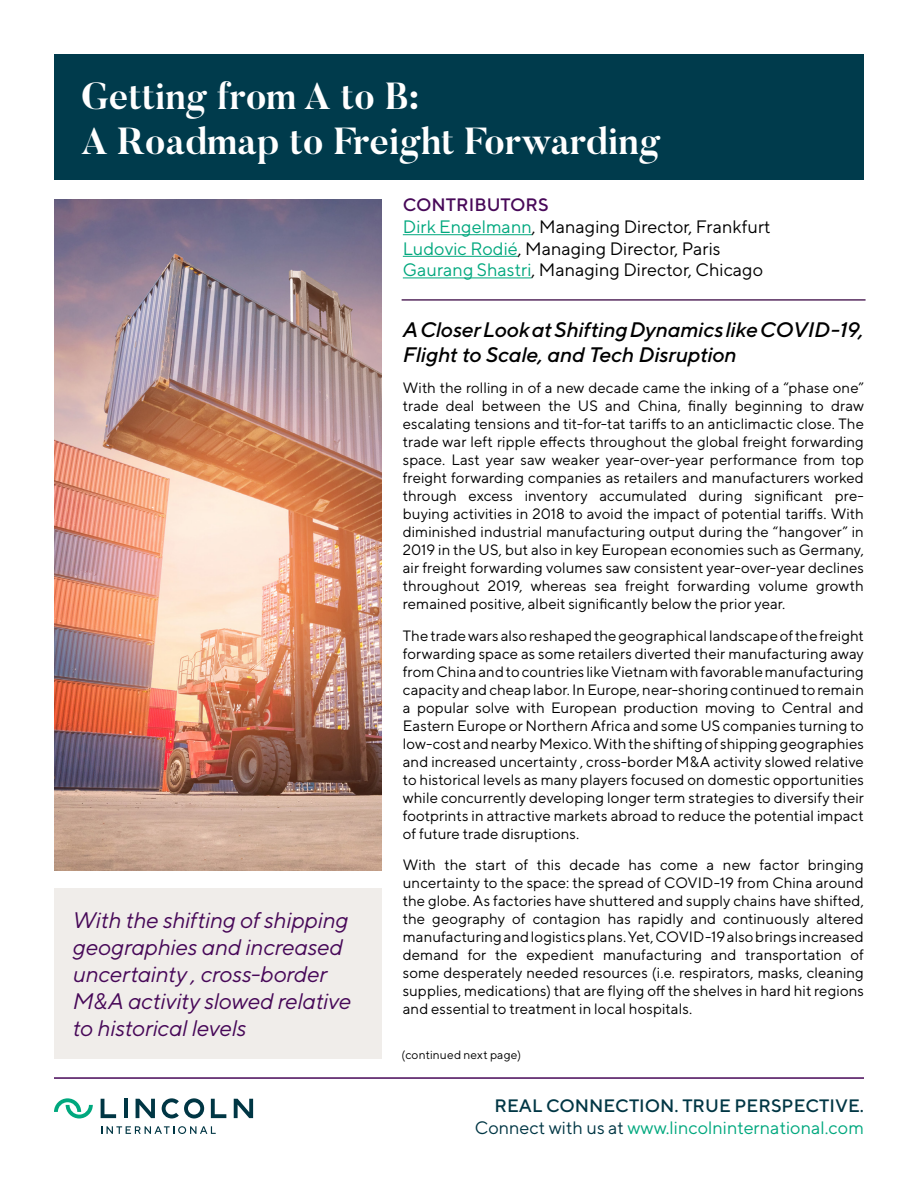
<style>
.page{position:relative;width:918px;height:1188px;background:#fff}
.page>*{position:absolute;margin:0;border:0;box-sizing:border-box;transform-origin:0 0}
.t1{font:700 37.5px/45px "Butler";color:#fff}
.t2{font:italic 22.5px/27px "TT Norms";letter-spacing:-.01em;color:#470858}
.t3{font:italic 500 21px/25.2px "TT Norms";letter-spacing:-.01em;color:#000}
.t4{font:18px/21.6px "TT Norms";color:#000}
.t5{font:500 18px/21.6px "TT Norms";color:#003644;text-align:right}
.t6{font:15px/18px "TT Norms";color:#000;text-align:justify}
.t7{font:12px "TT Norms";letter-spacing:.015em;color:#000}
.s1{font-weight:500;color:#470858}
.s2{color:#00a87e}
.s3{font-weight:400}
.s4{font-weight:400;color:#00a87e}
</style>
<div class="page">
<hr style="left:124px;top:1099px;width:4px;height:19px;background:#003644">
<svg style="left:136px;top:1099px;width:19px;height:19px"></svg>
<svg style="left:101px;top:1099px;width:15px;height:19px"></svg>
<svg style="left:234px;top:1099px;width:19px;height:19px"></svg>
<svg style="left:211px;top:1099px;width:15px;height:19px"></svg>
<svg style="left:162px;top:1098px;width:42px;height:20px"></svg>
<svg style="left:54px;top:1098px;width:39px;height:20px"></svg>
<svg style="left:101px;top:1126px;width:115px;height:8px"></svg>
<hr style="left:54px;top:1077px;width:810px;height:2px;background:#470858">
<div style="left:54px;top:888px;width:327px;height:171px;background:#f0edea"></div>
<div style="left:54px;top:54px;width:810px;height:125px;background:#003b4c"></div>
<hr style="left:403px;top:234px;width:129px;height:1px;background:#00a87e">
<hr style="left:403px;top:256px;width:115px;height:1px;background:#00a87e">
<hr style="left:403px;top:277px;width:129px;height:1px;background:#00a87e">
<img style="left:54px;top:200px;width:327px;height:670px">
<hr style="left:402px;top:299px;width:464px;height:2px;background:#572c5f">
<h1 class="t1" style="left:81px;top:74px;width:581px">Getting from A to B:<br>A Roadmap to Freight Forwarding</h1>
<p class="t4" style="left:403px;top:194px;width:369px"><span class="s1">CONTRIBUTORS<br></span><span class="s2">Dirk Engelmann</span>, Managing Director, Frankfurt <span class="s2">Ludovic Rodié</span>, Managing Director, Paris <span class="s2">Gaurang Shastri</span>, Managing Director, Chicago</p>
<h2 class="t2" style="left:73px;top:906px;width:280px">With the shifting of shipping geographies and increased uncertainty , cross-border<br>M&amp;A activity slowed relative to historical levels</h2>
<h3 class="t3" style="left:403px;top:316px;width:463px">A Closer Look at Shifting Dynamics like COVID-19,<br>Flight to Scale, and Tech Disruption</h3>
<p class="t6" style="left:403px;top:379px;width:463px">With the rolling in of a new decade came the inking of a “phase one” trade deal between the US and China, finally beginning to draw escalating tensions and tit-for-tat tariffs to an anticlimactic close. The trade war left ripple effects throughout the global freight forwarding space. Last year saw weaker year-over-year performance from top freight forwarding companies as retailers and manufacturers worked through excess inventory accumulated during significant pre&shy;buying activities in 2018 to avoid the impact of potential tariffs. With diminished industrial manufacturing output during the “hangover” in 2019 in the US, but also in key European economies such as Germany, air freight forwarding volumes saw consistent year-over-year declines throughout 2019, whereas sea freight forwarding volume growth remained positive, albeit significantly below the prior year.</p>
<p class="t6" style="left:403px;top:626px;width:463px">The trade wars also reshaped the geographical landscape of the freight forwarding space as some retailers diverted their manufacturing away from China and to countries like Vietnam with favorable manufacturing capacity and cheap labor. In Europe, near-shoring continued to remain a popular solve with European production moving to Central and Eastern Europe or Northern Africa and some US companies turning to low-cost and nearby Mexico. With the shifting of shipping geographies and increased uncertainty , cross-border M&amp;A activity slowed relative to historical levels as many players focused on domestic opportunities while concurrently developing longer term strategies to diversify their footprints in attractive markets abroad to reduce the potential impact of future trade disruptions.</p>
<p class="t6" style="left:403px;top:856px;width:463px">With the start of this decade has come a new factor bringing uncertainty to the space: the spread of COVID-19 from China around the globe. As factories have shuttered and supply chains have shifted, the geography of contagion has rapidly and continuously altered manufacturing and logistics plans. Yet, COVID-19 also brings increased demand for the expedient manufacturing and transportation of some desperately needed resources (i.e. respirators, masks, cleaning supplies, medications) that are flying off the shelves in hard hit regions and essential to treatment in local hospitals.</p>
<p class="t7" style="left:402px;top:1047px;width:121px">(continued next page)</p>
<p class="t5" style="left:475px;top:1095px;width:391px">REAL CONNECTION. TRUE PERSPECTIVE.<br><span class="s3">Connect with us at</span> <span class="s4">www.lincolninternational.com</span></p>
</div>
